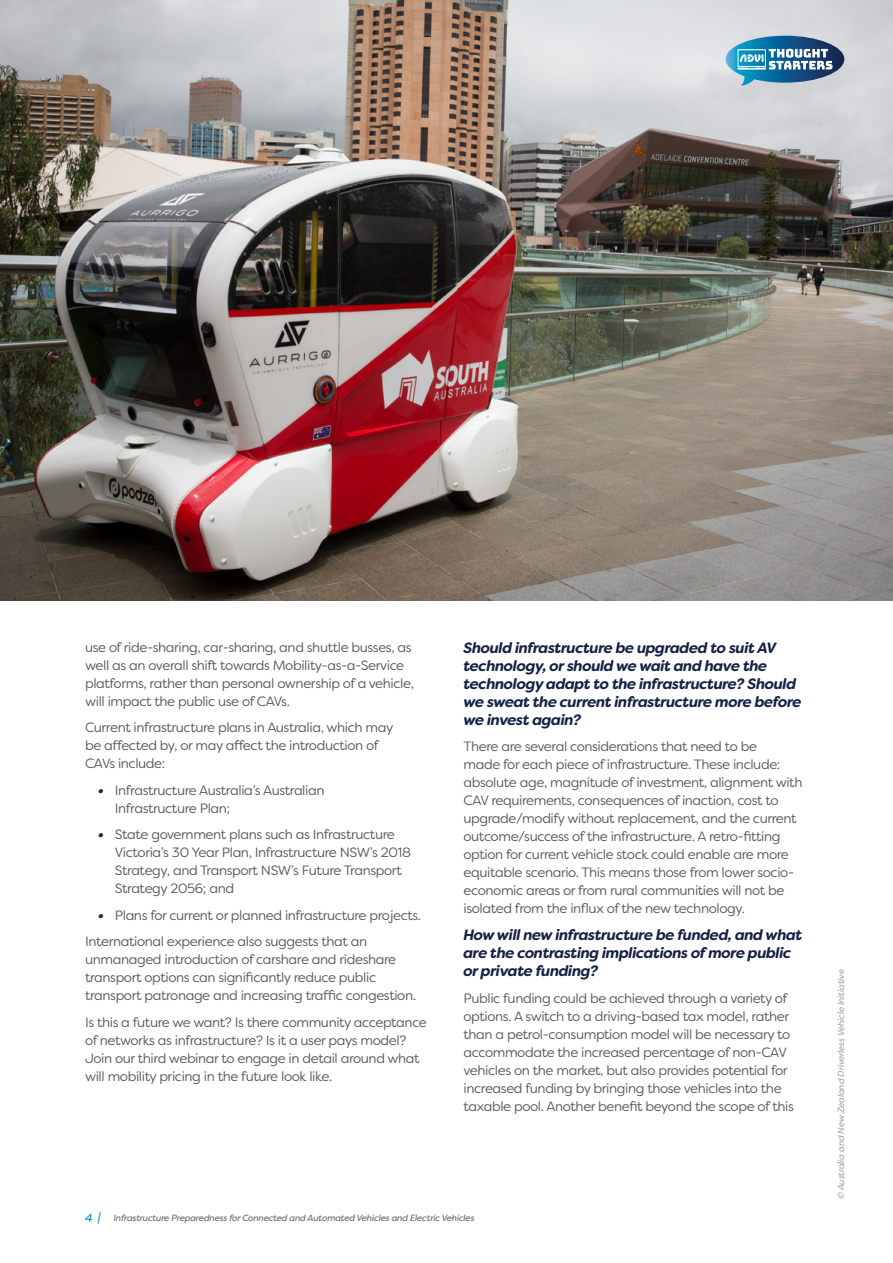
<style>
.page{position:relative;width:893px;height:1263px;background:#fff}
.page>*{position:absolute;margin:0;border:0;box-sizing:border-box;transform-origin:0 0}
.t1{font:italic 700 15px/18px "Filson Soft";letter-spacing:-.03em;color:#142246}
.t2{font:13.5px/18px "Filson Soft";letter-spacing:-.03em;color:#58595b}
.t3{font:italic 9px "Filson Soft";letter-spacing:-.03em;color:#6d6e71}
.t4{font:italic 9px "Filson Soft";letter-spacing:-.03em;color:#a7a9ac}
.s1{font-weight:700;font-style:italic;font-size:15px;color:#142246}
.s2{font-size:12px;color:#0099bf}
</style>
<div class="page">
<img style="left:0;top:0;width:893px;height:600px">
<svg style="left:726px;top:36px;width:118px;height:51px;background:#6898b6"></svg>
<p class="t2" style="left:85px;top:638px;width:331px">use of ride-sharing, car-sharing, and shuttle busses, as well as an overall shift towards Mobility-as-a-Service platforms, rather than personal ownership of a vehicle, will impact the public use of CAVs.</p>
<p class="t2" style="left:85px;top:719px;width:310px">Current infrastructure plans in Australia, which may be affected by, or may affect the introduction of<br>CAVs include:</p>
<p class="t2" style="left:115px;top:781px;width:211px;text-indent:-16px"><span class="s1">•</span> Infrastructure Australia’s Australian<br>Infrastructure Plan;</p>
<p class="t2" style="left:115px;top:826px;width:298px;text-indent:-16px"><span class="s1">•</span> State government plans such as Infrastructure Victoria’s 30 Year Plan, Infrastructure NSW’s 2018<br>Strategy, and Transport NSW’s Future Transport Strategy 2056; and</p>
<p class="t2" style="left:85px;top:902px;width:338px;line-height:26.5px;text-indent:13px"><span class="s1">•</span> Plans for current or planned infrastructure projects.<br>International experience also suggests that an</p>
<p class="t2" style="left:85px;top:951px;width:332px">unmanaged introduction of carshare and rideshare transport options can significantly reduce public transport patronage and increasing traffic congestion.</p>
<p class="t2" style="left:85px;top:1013px;width:343px">Is this a future we want? Is there community acceptance of networks as infrastructure? Is it a user pays model?<br>Join our third webinar to engage in detail around what will mobility pricing in the future look like.</p>
<p class="t1" style="left:463px;top:639px;width:340px">Should infrastructure be upgraded to suit AV technology, or should we wait and have the technology adapt to the infrastructure? Should we sweat the current infrastructure more before we invest again?</p>
<p class="t2" style="left:463px;top:738px;width:340px">There are several considerations that need to be<br>made for each piece of infrastructure. These include: absolute age, magnitude of investment, alignment with CAV requirements, consequences of inaction, cost to upgrade/modify without replacement, and the current outcome/success of the infrastructure. A retro-fitting option for current vehicle stock could enable are more equitable scenario. This means those from lower socio&shy;economic areas or from rural communities will not be isolated from the influx of the new technology.</p>
<p class="t1" style="left:463px;top:926px;width:340px">How will new infrastructure be funded, and what are the contrasting implications of more public or private funding?</p>
<p class="t2" style="left:463px;top:989px;width:332px">Public funding could be achieved through a variety of options. A switch to a driving-based tax model, rather than a petrol-consumption model will be necessary to accommodate the increased percentage of non-CAV vehicles on the market, but also provides potential for increased funding by bringing those vehicles into the taxable pool. Another benefit beyond the scope of this</p>
<p class="t3" style="left:85px;top:1212px;width:391px"><span class="s2">4 |</span> Infrastructure Preparedness for Connected and Automated Vehicles and Electric Vehicles</p>
<p class="t4" style="left:835px;top:1199px;width:232px;rotate:-90deg">© Australia and New Zealand Driverless Vehicle Initiative</p>
</div>
